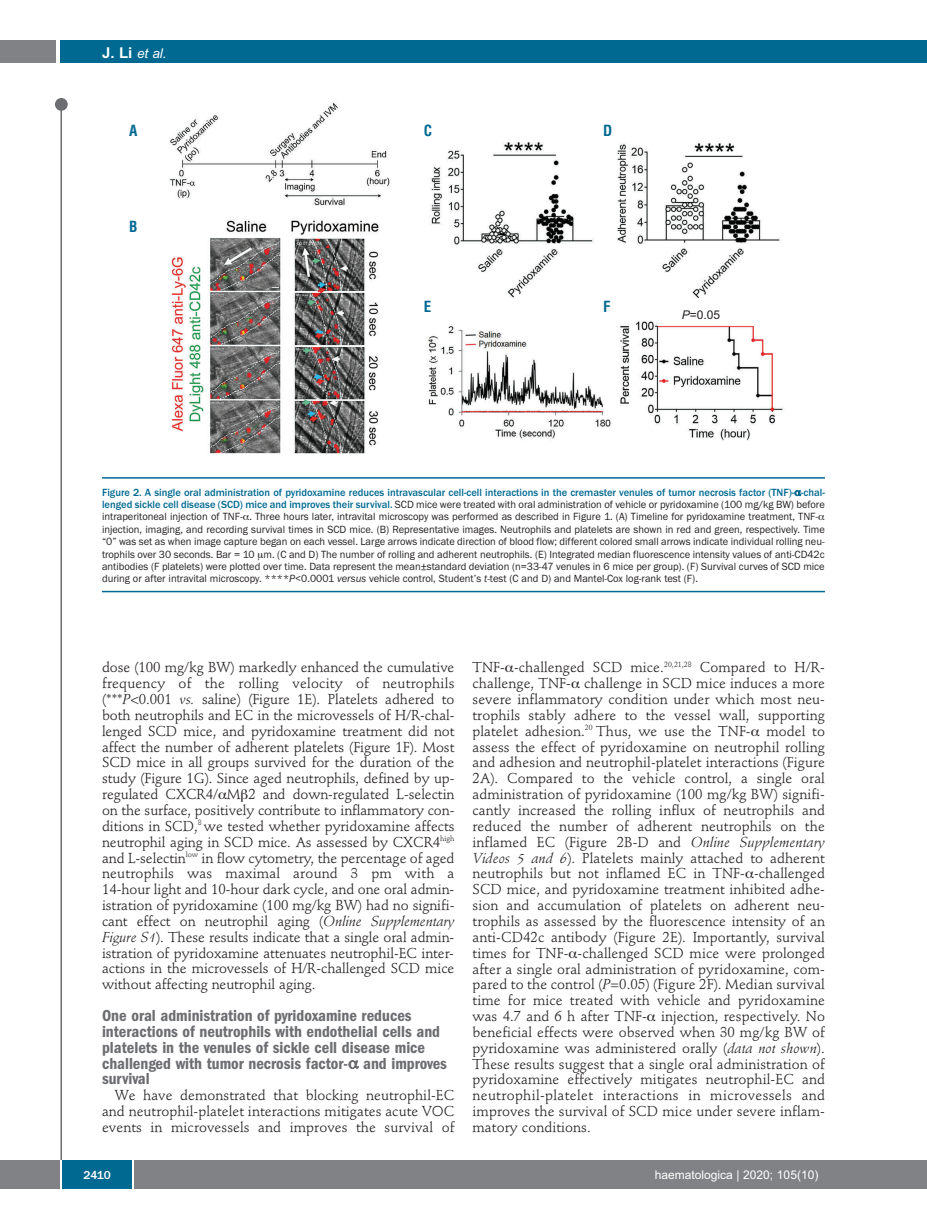
<style>
.page{position:relative;width:927px;height:1225px;background:#fff}
.page>*{position:absolute;margin:0;border:0;box-sizing:border-box;transform-origin:0 0}
.t1{font:600 condensed 16.5px/15.9px "Franklin Gothic";color:#6c6d70}
.t2{font:700 condensed 15px "Helvetica";color:#006991}
.t3{font:14.25px/15.9px "Stempel Schneidler";letter-spacing:.005em;color:#231f20;text-align:justify}
.t4{font:italic 13.5px "Arial";color:#fff}
.t5{font:12px "Arial";color:#fff}
.t6{font:12px "Arial";color:#231f20}
.t7{font:500 12px "Franklin Gothic";color:#fff}
.t8{font:10.8px/12.5px "Franklin Gothic";color:#231f20}
.s1{font-weight:700;font-style:normal;font-size:15px}
.s2{font-style:italic}
.s3{font-weight:500;color:#006991}
</style>
<div class="page">
<div style="left:911px;top:40px;width:16px;height:22px;background:#006991"></div>
<div style="left:910px;top:1160px;width:17px;height:28px;background:#808285"></div>
<div style="left:55px;top:98px;width:13px;height:13px;background:#6c6d70;border-radius:50%"></div>
<hr style="left:60px;top:101px;width:2px;height:1061px;background:#6c6d70">
<div style="left:60px;top:40px;width:852px;height:22px;background:#006991"></div>
<div style="left:0;top:40px;width:56px;height:22px;background:#808285"></div>
<div style="left:0;top:1160px;width:911px;height:28px;background:#808285"></div>
<div style="left:62px;top:1160px;width:71px;height:28px;background:#006991"></div>
<hr style="left:60px;top:1160px;width:2px;height:28px;background:#fff">
<svg style="left:133px;top:1160px;width:1px;height:28px"></svg>
<img style="left:169px;top:101px;width:614px;height:352px">
<hr style="left:102px;top:477px;width:723px;height:1px;background:#006991">
<hr style="left:102px;top:591px;width:723px;height:1px;background:#006991">
<p class="t4" style="left:102px;top:45px;width:66px"><span class="s1">J. Li</span> et al.</p>
<p class="t2" style="left:129px;top:122px;width:10px">A</p>
<p class="t2" style="left:129px;top:218px;width:10px">B</p>
<p class="t2" style="left:424px;top:122px;width:10px">C</p>
<p class="t2" style="left:603px;top:122px;width:11px">D</p>
<p class="t2" style="left:424px;top:298px;width:9px">E</p>
<p class="t2" style="left:603px;top:298px;width:9px">F</p>
<p class="t6" style="left:682px;top:308px;width:40px"><span class="s2">P</span>=0.05</p>
<p class="t8" style="left:102px;top:486px;width:724px"><span class="s3">Figure 2. A single oral administration of pyridoxamine reduces intravascular cell-cell interactions in the cremaster venules of tumor necrosis factor (TNF)- -chal&shy;lenged sickle cell disease (SCD) mice and improves their survival.</span> SCD mice were treated with oral administration of vehicle or pyridoxamine (100 mg/kg BW) before intraperitoneal injection of TNF- . Three hours later, intravital microscopy was performed as described in Figure 1. (A) Timeline for pyridoxamine treatment, TNF&shy;injection, imaging, and recording survival times in SCD mice. (B) Representative images. Neutrophils and platelets are shown in red and green, respectively. Time “0” was set as when image capture began on each vessel. Large arrows indicate direction of blood flow; different colored small arrows indicate individual rolling neu&shy;trophils over 30 seconds. Bar = 10 m. (C and D) The number of rolling and adherent neutrophils. (E) Integrated median fluorescence intensity values of anti-CD42c antibodies (F platelets) were plotted over time. Data represent the mean±standard deviation (n=33-47 venules in 6 mice per group). (F) Survival curves of SCD mice during or after intravital microscopy. ****<span class="s2">P</span>&lt;0.0001 <span class="s2">versus</span> vehicle control, Student’s <span class="s2">t</span>-test (C and D) and Mantel-Cox log-rank test (F).</p>
<p class="t3" style="left:102px;top:661px;width:354px">dose (100 mg/kg BW) markedly enhanced the cumulative frequency of the rolling velocity of neutrophils (***<span class="s2">P</span>&lt;0.001 <span class="s2">vs.</span> saline) (Figure 1E). Platelets adhered to both neutrophils and EC in the microvessels of H/R-chal&shy;lenged SCD mice, and pyridoxamine treatment did not affect the number of adherent platelets (Figure 1F). Most SCD mice in all groups survived for the duration of the study (Figure 1G). Since aged neutrophils, defined by up&shy;regulated CXCR4/ M 2 and down-regulated L-selectin on the surface, positively contribute to inflammatory con&shy;ditions in SCD,<sup>8</sup> we tested whether pyridoxamine affects neutrophil aging in SCD mice. As assessed by CXCR4<sup>high </sup>and L-selectin<sup>low</sup> in flow cytometry, the percentage of aged neutrophils was maximal around 3 pm with a 14-hour light and 10-hour dark cycle, and one oral admin&shy;istration of pyridoxamine (100 mg/kg BW) had no signifi&shy;cant effect on neutrophil aging (<span class="s2">Online Supplementary Figure S1</span>). These results indicate that a single oral admin&shy;istration of pyridoxamine attenuates neutrophil-EC inter&shy;actions in the microvessels of H/R-challenged SCD mice without affecting neutrophil aging.</p>
<p class="t1" style="left:102px;top:1009px;width:346px">One oral administration of pyridoxamine reduces interactions of neutrophils with endothelial cells and platelets in the venules of sickle cell disease mice challenged with tumor necrosis factor- and improves survival</p>
<p class="t3" style="left:102px;top:1088px;width:354px;text-indent:13px">We have demonstrated that blocking neutrophil-EC and neutrophil-platelet interactions mitigates acute VOC events in microvessels and improves the survival of</p>
<p class="t3" style="left:472px;top:661px;width:354px">TNF- -challenged SCD mice.<sup>20,21,28</sup> Compared to H/R&shy;challenge, TNF- challenge in SCD mice induces a more severe inflammatory condition under which most neu&shy;trophils stably adhere to the vessel wall, supporting platelet adhesion.<sup>20</sup> Thus, we use the TNF- model to assess the effect of pyridoxamine on neutrophil rolling and adhesion and neutrophil-platelet interactions (Figure 2A). Compared to the vehicle control, a single oral administration of pyridoxamine (100 mg/kg BW) signifi&shy;cantly increased the rolling influx of neutrophils and reduced the number of adherent neutrophils on the inflamed EC (Figure 2B-D and <span class="s2">Online Supplementary Videos 5 and 6</span>). Platelets mainly attached to adherent neutrophils but not inflamed EC in TNF- -challenged SCD mice, and pyridoxamine treatment inhibited adhe&shy;sion and accumulation of platelets on adherent neu&shy;trophils as assessed by the fluorescence intensity of an anti-CD42c antibody (Figure 2E). Importantly, survival times for TNF- -challenged SCD mice were prolonged after a single oral administration of pyridoxamine, com&shy;pared to the control (<span class="s2">P</span>=0.05) (Figure 2F). Median survival time for mice treated with vehicle and pyridoxamine was 4.7 and 6 h after TNF- injection, respectively. No beneficial effects were observed when 30 mg/kg BW of pyridoxamine was administered orally (<span class="s2">data not shown</span>).<br>These results suggest that a single oral administration of pyridoxamine effectively mitigates neutrophil-EC and neutrophil-platelet interactions in microvessels and improves the survival of SCD mice under severe inflam&shy;matory conditions.</p>
<p class="t7" style="left:84px;top:1167px;width:29px">2410</p>
<p class="t5" style="left:655px;top:1167px;width:165px">haematologica | 2020; 105(10)</p>
</div>
